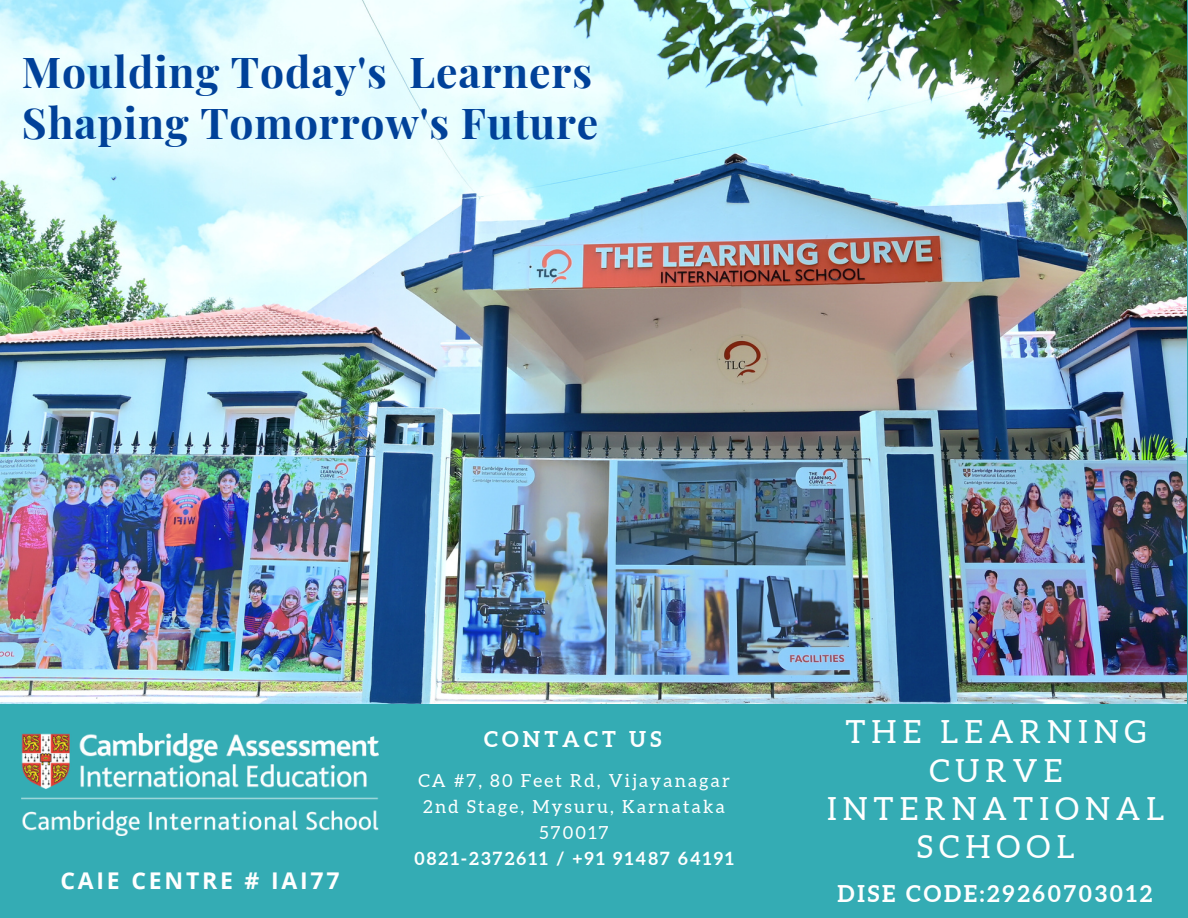
<style>
.page{position:relative;width:1188px;height:918px;background:#34acb4}
.page>*{position:absolute;margin:0;border:0;box-sizing:border-box;transform-origin:0 0}
.t1{font:700 42.6px "Playfair Display";letter-spacing:.02em;color:#004199}
.t2{font:31.8px/38.2px "Aleo";letter-spacing:.19em;color:#fff;text-align:center}
.t3{font:700 23.1px "Aleo";letter-spacing:.12em;color:#fff}
.t4{font:700 23.1px "Open Sans";letter-spacing:.12em;color:#fff}
.t5{font:700 21.75px "Aleo";letter-spacing:.19em;color:#fff}
.t6{font:18px/25.8px "Aleo";letter-spacing:.12em;color:#fff;text-align:center}
.t7{font:700 18px "Aleo";letter-spacing:.12em;color:#fff}
</style>
<div class="page">
<img style="left:22px;top:733px;width:357px;height:103px">
<img style="left:0;top:0;width:1187px;height:704px">
<p class="t1" style="left:22px;top:42px;width:572px">Moulding Today's Learners</p>
<p class="t1" style="left:22px;top:93px;width:578px">Shaping Tomorrow's Future</p>
<p class="t4" style="left:60px;top:864px;width:281px">CAIE CENTRE # IAI77</p>
<p class="t5" style="left:484px;top:727px;width:179px">CONTACT US</p>
<p class="t6" style="left:418px;top:768px;width:313px">CA #7, 80 Feet Rd, Vijayanagar<br>2nd Stage, Mysuru, Karnataka<br>570017</p>
<p class="t7" style="left:414px;top:848px;width:321px">0821-2372611 / +91 91487 64191</p>
<p class="t2" style="left:845px;top:713px;width:302px">THE LEARNING<br>CURVE</p>
<p class="t2" style="left:827px;top:789px;width:339px">INTERNATIONAL<br>SCHOOL</p>
<p class="t3" style="left:838px;top:880px;width:316px">DISE CODE:29260703012</p>
</div>
